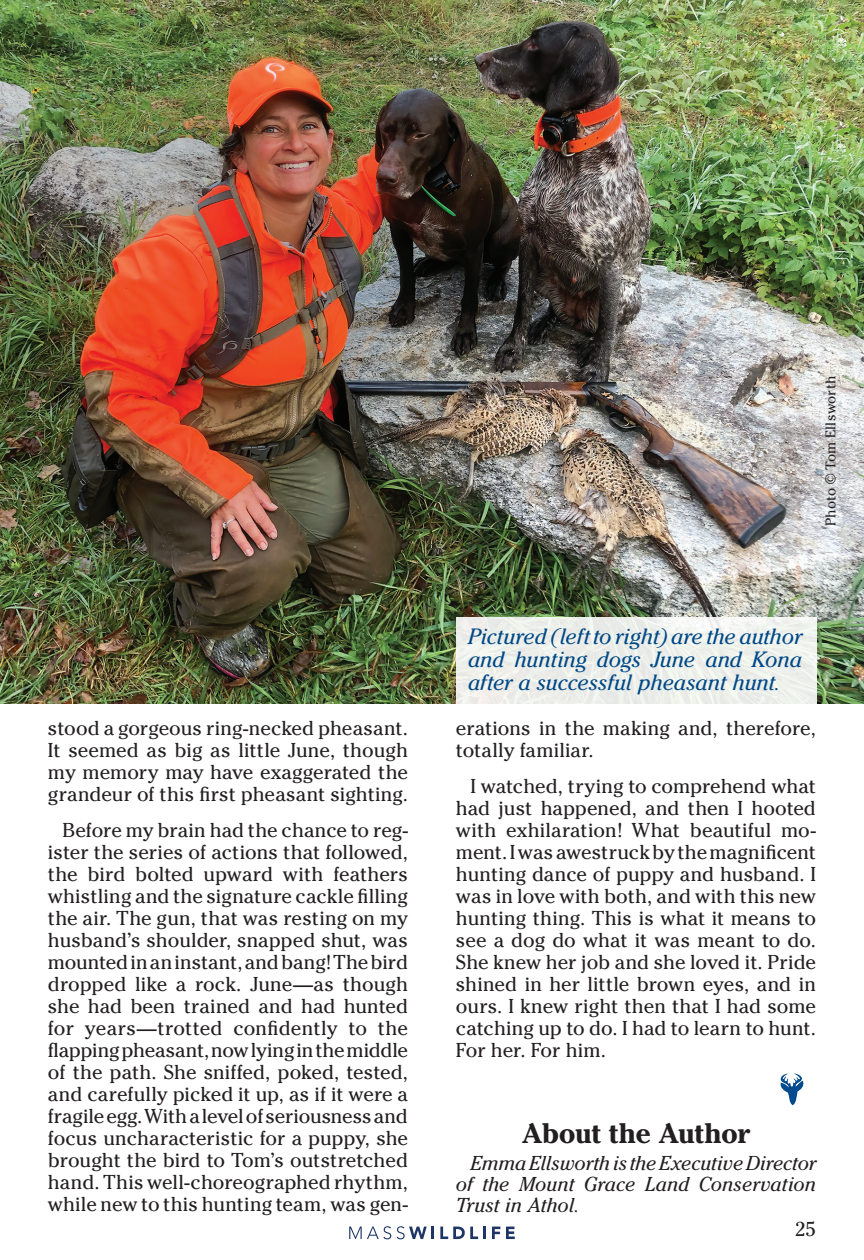
<style>
.page{position:relative;width:864px;height:1260px;background:#fff}
.page>*{position:absolute;margin:0;border:0;box-sizing:border-box;transform-origin:0 0}
.t1{font:700 28px "Cheltenham";letter-spacing:-.015em;color:#231f20}
.t2{font:italic 22px/23px "Cheltenham";color:#004886;text-align:justify}
.t3{font:20px/22px "Cheltenham";color:#231f20;text-align:justify}
.t4{font:italic 20px/21px "Cheltenham";color:#231f20;text-align:justify}
.t5{font:14px "Cheltenham";letter-spacing:.01em;color:#231f20}
</style>
<div class="page">
<svg style="left:349px;top:1226px;width:42px;height:13px"></svg>
<svg style="left:397px;top:1226px;width:37px;height:13px"></svg>
<svg style="left:440px;top:1227px;width:46px;height:12px"></svg>
<svg style="left:492px;top:1227px;width:8px;height:12px"></svg>
<svg style="left:506px;top:1227px;width:9px;height:12px"></svg>
<img style="left:0;top:0;width:864px;height:704px">
<svg style="left:781px;top:1074px;width:22px;height:31px"></svg>
<div style="left:456px;top:617px;width:360px;height:87px;background:#edf0eb"></div>
<p class="t3" style="left:48px;top:717px;width:362px">stood a gorgeous ring-necked pheasant.<br>It seemed as big as little June, though my memory may have exaggerated the grandeur of this first pheasant sighting.</p>
<p class="t3" style="left:48px;top:820px;width:362px;text-indent:14px">Before my brain had the chance to reg&shy;ister the series of actions that followed, the bird bolted upward with feathers whistling and the signature cackle filling the air. The gun, that was resting on my husband’s shoulder, snapped shut, was mounted in an instant, and bang! The bird dropped like a rock. June—as though she had been trained and had hunted for years—trotted confidently to the flapping pheasant, now lying in the middle of the path. She sniffed, poked, tested, and carefully picked it up, as if it were a fragile egg. With a level of seriousness and focus uncharacteristic for a puppy, she brought the bird to Tom’s outstretched hand. This well-choreographed rhythm, while new to this hunting team, was gen-</p>
<p class="t5" style="left:823px;top:526px;width:152px;rotate:-90deg">Photo © Tom Ellsworth</p>
<p class="t2" style="left:468px;top:624px;width:336px">Pictured (left to right) are the author and hunting dogs June and Kona after a successful pheasant hunt.</p>
<p class="t3" style="left:456px;top:717px;width:361px">erations in the making and, therefore, totally familiar.</p>
<p class="t3" style="left:456px;top:776px;width:362px;text-indent:14px">I watched, trying to comprehend what had just happened, and then I hooted with exhilaration! What beautiful mo&shy;ment. I was awestruck by the magnificent hunting dance of puppy and husband. I was in love with both, and with this new hunting thing. This is what it means to see a dog do what it was meant to do.<br>She knew her job and she loved it. Pride shined in her little brown eyes, and in ours. I knew right then that I had some catching up to do. I had to learn to hunt.<br>For her. For him.</p>
<h1 class="t1" style="left:522px;top:1117px;width:229px">About the Author</h1>
<p class="t4" style="left:456px;top:1153px;width:362px;text-indent:14px">Emma Ellsworth is the Executive Director of the Mount Grace Land Conservation Trust in Athol.</p>
<p class="t3" style="left:795px;top:1219px;width:22px">25</p>
</div>
